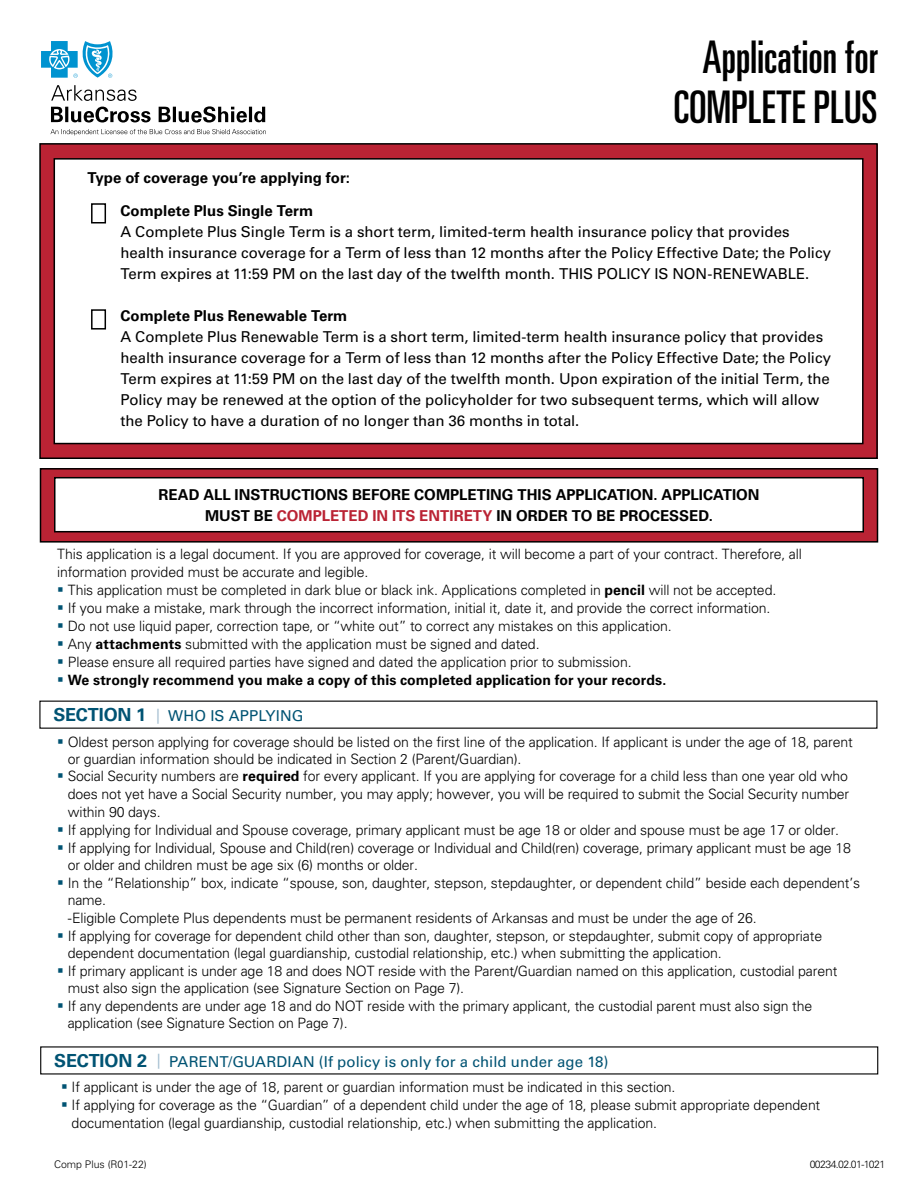
<style>
.page{position:relative;width:918px;height:1188px;background:#fff}
.page>*{position:absolute;margin:0;border:0;box-sizing:border-box;transform-origin:0 0}
.t1{font:ultra-condensed 45px "Univers LT Std";color:#000;scale:.96 1}
.t2{font:15px/21px "Univers LT Std";letter-spacing:-.005em;color:#000}
.t3{font:700 15px "Univers LT Std";color:#000}
.t4{font:15px "Univers LT Std";letter-spacing:.005em;color:#005373}
.List_Paragraph{font:300 14.25px/17px "Univers LT Std";letter-spacing:-.01em;color:#000}
.List_Paragraph-2{font:700 14.25px "Univers LT Std";letter-spacing:.005em;color:#000}
.t5{font:300 10.5px "Univers LT Std";color:#000}
.t6{font:300 10.5px "Univers LT Std";letter-spacing:-.06em;color:#000}
.s1{color:#ba2334}
.s2{color:#005373}
.s3{font-weight:700}
.s4{font-weight:700;font-size:18px}
.s5{color:#a6c0d1}
</style>
<div class="page">
<svg style="left:41px;top:41px;width:72px;height:37px"></svg>
<svg style="left:51px;top:85px;width:214px;height:38px"></svg>
<svg style="left:51px;top:129px;width:215px;height:6px"></svg>
<div style="left:40px;top:469px;width:838px;height:73px;background:#ba2334"></div>
<div style="left:40px;top:468px;width:838px;height:75px;border:2px solid #000"></div>
<div style="left:55px;top:478px;width:808px;height:54px;background:#fff"></div>
<div style="left:54px;top:477px;width:810px;height:55px;border:2px solid #000"></div>
<div style="left:40px;top:144px;width:837px;height:314px;background:#ba2334"></div>
<div style="left:39px;top:143px;width:839px;height:316px;border:2px solid #000"></div>
<div style="left:54px;top:159px;width:809px;height:285px;background:#fff"></div>
<div style="left:54px;top:158px;width:810px;height:286px;border:2px solid #000"></div>
<div style="left:91px;top:203px;width:15px;height:21px;border:2px solid #000"></div>
<div style="left:91px;top:309px;width:15px;height:21px;border:2px solid #000"></div>
<p class="t1" style="left:702px;top:31px;width:184px">Application for</p>
<p class="t1" style="left:674px;top:81px;width:214px">COMPLETE PLUS</p>
<p class="t3" style="left:87px;top:169px;width:264px">Type of coverage you’re applying for:</p>
<p class="t3" style="left:120px;top:202px;width:194px">Complete Plus Single Term</p>
<p class="t2" style="left:120px;top:222px;width:712px">A Complete Plus Single Term is a short term, limited-term health insurance policy that provides health insurance coverage for a Term of less than 12 months after the Policy Effective Date; the Policy<br>Term expires at 11:59 PM on the last day of the twelfth month. THIS POLICY IS NON-RENEWABLE.</p>
<p class="t3" style="left:120px;top:307px;width:228px">Complete Plus Renewable Term</p>
<p class="t2" style="left:120px;top:327px;width:712px">A Complete Plus Renewable Term is a short term, limited-term health insurance policy that provides health insurance coverage for a Term of less than 12 months after the Policy Effective Date; the Policy Term expires at 11:59 PM on the last day of the twelfth month. Upon expiration of the initial Term, the Policy may be renewed at the option of the policyholder for two subsequent terms, which will allow the Policy to have a duration of no longer than 36 months in total.</p>
<p class="t3" style="left:158px;top:485px;width:603px">READ ALL INSTRUCTIONS BEFORE COMPLETING THIS APPLICATION. APPLICATION</p>
<p class="t3" style="left:205px;top:506px;width:509px">MUST BE <span class="s1">COMPLETED IN ITS ENTIRETY</span> IN ORDER TO BE PROCESSED.</p>
<p class="List_Paragraph" style="left:57px;top:545px;width:746px;line-height:18px">This application is a legal document. If you are approved for coverage, it will become a part of your contract. Therefore, all information provided must be accurate and legible.</p>
<p class="List_Paragraph" style="left:57px;top:582px;width:721px"><span class="s2">▪</span> This application must be completed in dark blue or black ink. Applications completed in <span class="s3">pencil</span> will not be accepted.</p>
<p class="List_Paragraph" style="left:57px;top:600px;width:715px"><span class="s2">▪</span> If you make a mistake, mark through the incorrect information, initial it, date it, and provide the correct information.</p>
<p class="List_Paragraph" style="left:57px;top:618px;width:616px"><span class="s2">▪</span> Do not use liquid paper, correction tape, or “white out” to correct any mistakes on this application.</p>
<p class="List_Paragraph" style="left:57px;top:636px;width:484px"><span class="s2">▪</span> Any <span class="s3">attachments</span> submitted with the application must be signed and dated.</p>
<p class="List_Paragraph" style="left:57px;top:654px;width:576px"><span class="s2">▪</span> Please ensure all required parties have signed and dated the application prior to submission.</p>
<p class="List_Paragraph-2" style="left:57px;top:672px;width:611px"><span class="s2">▪</span> We strongly recommend you make a copy of this completed application for your records.</p>
<p class="t4" style="left:53px;top:707px;width:251px"><span class="s4">SECTION 1</span> <span class="s5">|</span> WHO IS APPLYING</p>
<p class="List_Paragraph" style="left:68px;top:733px;width:787px;text-indent:-10px"><span class="s2">▪</span> Oldest person applying for coverage should be listed on the first line of the application. If applicant is under the age of 18, parent or guardian information should be indicated in Section 2 (Parent/Guardian).</p>
<p class="List_Paragraph" style="left:68px;top:767px;width:783px;line-height:17.7px;text-align:justify;text-indent:-10px"><span class="s2">▪</span> Social Security numbers are <span class="s3">required</span> for every applicant. If you are applying for coverage for a child less than one year old who does not yet have a Social Security number, you may apply; however, you will be required to submit the Social Security number within 90 days.</p>
<p class="List_Paragraph" style="left:57px;top:821px;width:783px"><span class="s2">▪</span> If applying for Individual and Spouse coverage, primary applicant must be age 18 or older and spouse must be age 17 or older.</p>
<p class="List_Paragraph" style="left:68px;top:839px;width:785px;text-indent:-10px"><span class="s2">▪</span> If applying for Individual, Spouse and Child(ren) coverage or Individual and Child(ren) coverage, primary applicant must be age 18 or older and children must be age six (6) months or older.</p>
<p class="List_Paragraph" style="left:68px;top:874px;width:794px;line-height:17.5px;text-indent:-10px"><span class="s2">▪</span> In the “Relationship” box, indicate “spouse, son, daughter, stepson, stepdaughter, or dependent child” beside each dependent’s name.<br>-Eligible Complete Plus dependents must be permanent residents of Arkansas and must be under the age of 26.</p>
<p class="List_Paragraph" style="left:68px;top:927px;width:756px;text-indent:-10px"><span class="s2">▪</span> If applying for coverage for dependent child other than son, daughter, stepson, or stepdaughter, submit copy of appropriate dependent documentation (legal guardianship, custodial relationship, etc.) when submitting the application.</p>
<p class="List_Paragraph" style="left:68px;top:962px;width:771px;text-indent:-11px"><span class="s2">▪</span> If primary applicant is under age 18 and does NOT reside with the Parent/Guardian named on this application, custodial parent must also sign the application (see Signature Section on Page 7).</p>
<p class="List_Paragraph" style="left:68px;top:997px;width:746px;text-indent:-11px"><span class="s2">▪</span> If any dependents are under age 18 and do NOT reside with the primary applicant, the custodial parent must also sign the application (see Signature Section on Page 7).</p>
<p class="t4" style="left:54px;top:1053px;width:556px"><span class="s4">SECTION 2</span> <span class="s5">|</span> PARENT/GUARDIAN (If policy is only for a child under age 18)</p>
<p class="List_Paragraph" style="left:61px;top:1079px;width:616px"><span class="s2">▪</span> If applicant is under the age of 18, parent or guardian information must be indicated in this section.</p>
<p class="List_Paragraph" style="left:72px;top:1096px;width:750px;line-height:18px;text-indent:-10px"><span class="s2">▪</span> If applying for coverage as the “Guardian” of a dependent child under the age of 18, please submit appropriate dependent documentation (legal guardianship, custodial relationship, etc.) when submitting the application.</p>
<p class="t5" style="left:54px;top:1158px;width:94px">Comp Plus (R01-22)</p>
<p class="t6" style="left:810px;top:1158px;width:77px">00234.02.01-1021</p>
</div>
